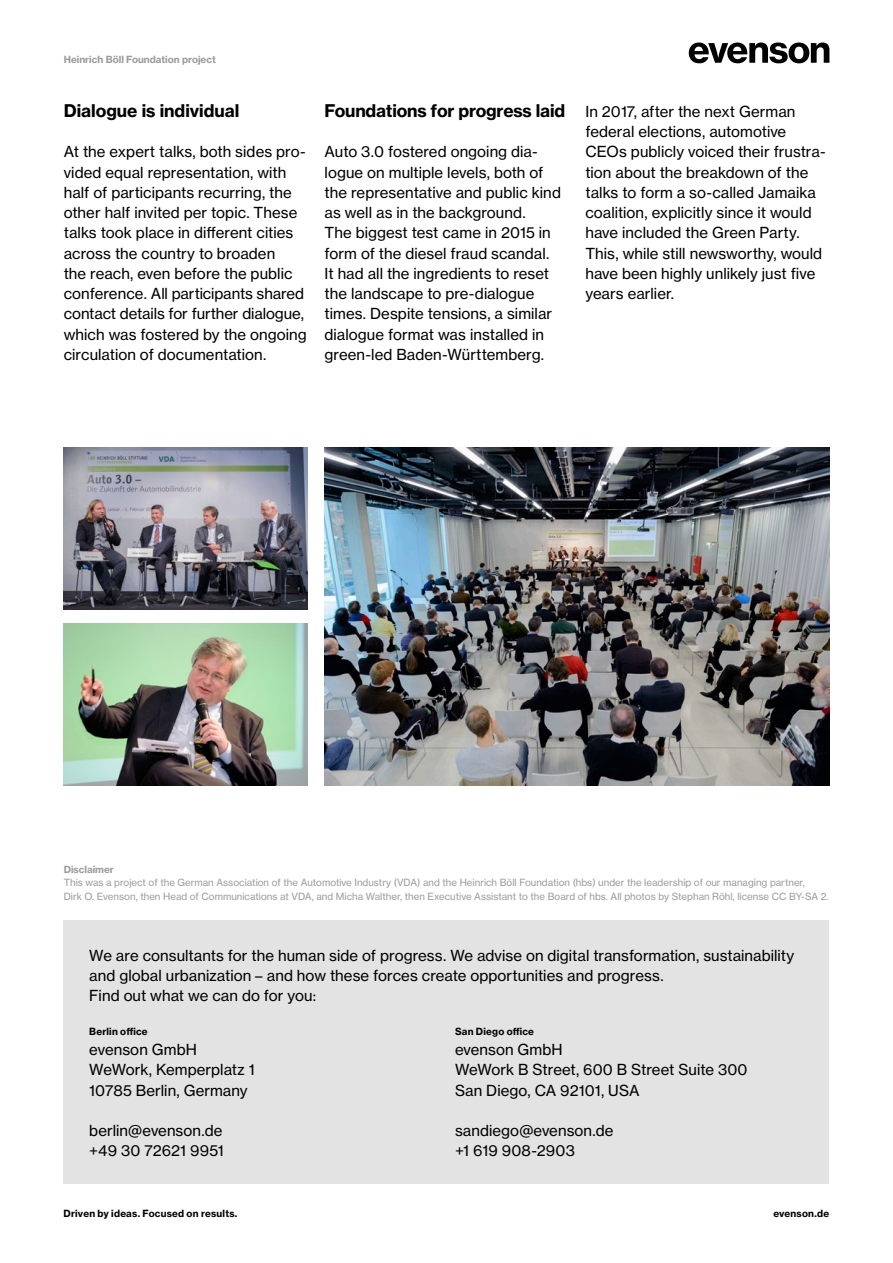
<style>
.page{position:relative;width:893px;height:1263px;background:#fff}
.page>*{position:absolute;margin:0;border:0;box-sizing:border-box;transform-origin:0 0}
.t1{font:17.25px "N Haas Grotesk TX Std 75 Bd";letter-spacing:-.01em;color:#000}
.t2{font:15px/20.2px "N Haas Grotesk TX Std 55 Rg";letter-spacing:.005em;color:#000}
.t3{font:9.75px/13.5px "N Haas Grotesk TX Std 55 Rg";color:#9b9c9c}
.t4{font:9.75px "N Haas Grotesk TX Std 75 Bd";letter-spacing:.025em;color:#000}
.t5{font:9.75px "N Haas Grotesk TX Std 75 Bd";color:#9b9c9c}
</style>
<div class="page">
<div style="left:64px;top:920px;width:765px;height:263px;background:#e3e3e3"></div>
<svg style="left:689px;top:43px;width:140px;height:20px"></svg>
<img style="left:325px;top:448px;width:504px;height:337px">
<img style="left:64px;top:623px;width:244px;height:162px">
<img style="left:64px;top:448px;width:244px;height:162px">
<p class="t5" style="left:64px;top:53px;width:154px">Heinrich Böll Foundation project</p>
<p class="t1" style="left:64px;top:100px;width:177px">Dialogue is individual</p>
<p class="t2" style="left:64px;top:142px;width:245px">At the expert talks, both sides pro&shy;vided equal representation, with half of participants recurring, the other half invited per topic. These talks took place in different cities across the country to broaden<br>the reach, even before the public conference. All participants shared contact details for further dialogue, which was fostered by the ongoing circulation of documentation.</p>
<p class="t1" style="left:325px;top:100px;width:242px">Foundations for progress laid</p>
<p class="t2" style="left:325px;top:142px;width:238px">Auto 3.0 fostered ongoing dia&shy;logue on multiple levels, both of the representative and public kind as well as in the background.<br>The biggest test came in 2015 in form of the diesel fraud scandal.<br>It had all the ingredients to reset the landscape to pre-dialogue times. Despite tensions, a similar dialogue format was installed in green-led Baden-Württemberg.</p>
<p class="t2" style="left:585px;top:101px;width:242px">In 2017, after the next German federal elections, automotive<br>CEOs publicly voiced their frustra&shy;tion about the breakdown of the talks to form a so-called Jamaika coalition, explicitly since it would have included the Green Party.<br>This, while still newsworthy, would have been highly unlikely just five years earlier.</p>
<p class="t5" style="left:64px;top:863px;width:52px">Disclaimer</p>
<p class="t3" style="left:64px;top:876px;width:767px">This was a project of the German Association of the Automotive Industry (VDA) and the Heinrich Böll Foundation (hbs) under the leadership of our managing partner,<br>Dirk O. Evenson, then Head of Communications at VDA, and Micha Walther, then Executive Assistant to the Board of hbs. All photos by Stephan Röhl, license CC BY-SA 2.</p>
<p class="t2" style="left:89px;top:945px;width:706px">We are consultants for the human side of progress. We advise on digital transformation, sustainability and global urbanization – and how these forces create opportunities and progress.<br>Find out what we can do for you:</p>
<p class="t4" style="left:89px;top:1025px;width:60px">Berlin office</p>
<p class="t2" style="left:89px;top:1039px;width:167px">evenson GmbH<br>WeWork, Kemperplatz 1<br>10785 Berlin, Germany</p>
<p class="t2" style="left:89px;top:1120px;width:136px">berlin@evenson.de +49 30 72621 9951</p>
<p class="t4" style="left:455px;top:1025px;width:81px">San Diego office</p>
<p class="t2" style="left:455px;top:1039px;width:294px">evenson GmbH<br>WeWork B Street, 600 B Street Suite 300<br>San Diego, CA 92101, USA</p>
<p class="t2" style="left:455px;top:1120px;width:160px">sandiego@evenson.de +1 619 908-2903</p>
<p class="t4" style="left:64px;top:1207px;width:175px">Driven by ideas. Focused on results.</p>
<p class="t4" style="left:773px;top:1207px;width:57px">evenson.de</p>
</div>
